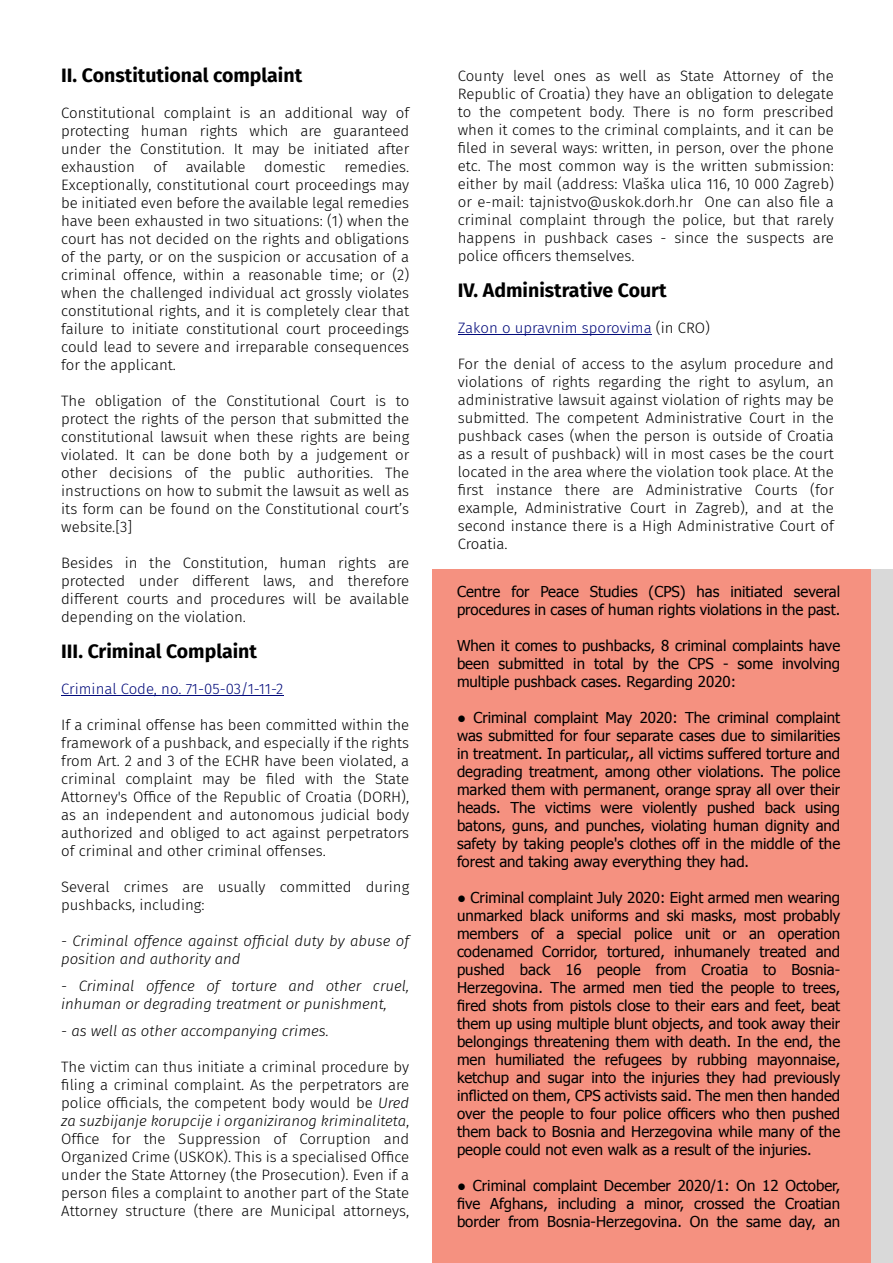
<style>
.page{position:relative;width:893px;height:1263px;background:#fff}
.page>*{position:absolute;margin:0;border:0;box-sizing:border-box;transform-origin:0 0}
.t1{font:700 19.5px "Fira Sans";color:#000}
.t2{font:300 15px/18px "Fira Sans";color:#000;text-align:justify}
.t3{font:15px/18px "Tahoma";color:#000;text-align:justify}
.t4{font:italic 300 15px/18px "Fira Sans";color:#000}
.t5{font:300 15px "Fira Sans";color:#00097a}
.s1{font-style:italic}
.s2{color:#000}
</style>
<div class="page">
<hr style="left:61px;top:695px;width:222px;height:1px;background:#00097a">
<hr style="left:458px;top:334px;width:194px;height:1px;background:#00097a">
<div style="left:433px;top:570px;width:460px;height:693px;background:#f59180"></div>
<div style="left:872px;top:570px;width:21px;height:693px;background:#d9d9d9"></div>
<h1 class="t1" style="left:61px;top:64px;width:243px">II. Constitutional complaint</h1>
<p class="t2" style="left:61px;top:104px;width:350px">Constitutional complaint is an additional way of protecting human rights which are guaranteed under the Constitution. It may be initiated after exhaustion of available domestic remedies.<br>Exceptionally, constitutional court proceedings may be initiated even before the available legal remedies have been exhausted in two situations: (1) when the court has not decided on the rights and obligations of the party, or on the suspicion or accusation of a criminal offence, within a reasonable time; or (2) when the challenged individual act grossly violates constitutional rights, and it is completely clear that failure to initiate constitutional court proceedings could lead to severe and irreparable consequences for the applicant.</p>
<p class="t2" style="left:61px;top:392px;width:350px">The obligation of the Constitutional Court is to protect the rights of the person that submitted the constitutional lawsuit when these rights are being violated. It can be done both by a judgement or other decisions of the public authorities. The instructions on how to submit the lawsuit as well as its form can be found on the Constitutional court’s website.[3]</p>
<p class="t2" style="left:61px;top:554px;width:350px">Besides in the Constitution, human rights are protected under different laws, and therefore different courts and procedures will be available depending on the violation.</p>
<h1 class="t1" style="left:61px;top:640px;width:197px">III. Criminal Complaint</h1>
<p class="t5" style="left:61px;top:680px;width:223px">Criminal Code, no. 71-05-03/1-11-2</p>
<p class="t2" style="left:61px;top:716px;width:350px">If a criminal offense has been committed within the framework of a pushback, and especially if the rights from Art. 2 and 3 of the ECHR have been violated, a criminal complaint may be filed with the State Attorney's Office of the Republic of Croatia (DORH), as an independent and autonomous judicial body authorized and obliged to act against perpetrators of criminal and other criminal offenses.</p>
<p class="t2" style="left:61px;top:878px;width:350px">Several crimes are usually committed during pushbacks, including:</p>
<p class="t4" style="left:61px;top:932px;width:350px">- Criminal offence against official duty by abuse of position and authority and</p>
<p class="t4" style="left:61px;top:977px;width:350px">- Criminal offence of torture and other cruel, inhuman or degrading treatment or punishment,</p>
<p class="t4" style="left:61px;top:1022px;width:269px">- as well as other accompanying crimes.</p>
<p class="t2" style="left:61px;top:1058px;width:350px">The victim can thus initiate a criminal procedure by filing a criminal complaint. As the perpetrators are police officials, the competent body would be <span class="s1">Ured za suzbijanje korupcije i organiziranog kriminaliteta</span>, Office for the Suppression of Corruption and Organized Crime (USKOK). This is a specialised Office under the State Attorney (the Prosecution). Even if a person files a complaint to another part of the State Attorney structure (there are Municipal attorneys,</p>
<p class="t2" style="left:458px;top:67px;width:378px">County level ones as well as State Attorney of the Republic of Croatia) they have an obligation to delegate to the competent body. There is no form prescribed when it comes to the criminal complaints, and it can be filed in several ways: written, in person, over the phone etc. The most common way is the written submission: either by mail (address: Vlaška ulica 116, 10 000 Zagreb) or e-mail: tajnistvo@uskok.dorh.hr One can also file a criminal complaint through the police, but that rarely happens in pushback cases - since the suspects are police officers themselves.</p>
<h1 class="t1" style="left:458px;top:279px;width:210px">IV. Administrative Court</h1>
<p class="t5" style="left:458px;top:319px;width:254px">Zakon o upravnim sporovima <span class="s2">(in CRO)</span></p>
<p class="t2" style="left:458px;top:355px;width:378px">For the denial of access to the asylum procedure and violations of rights regarding the right to asylum, an administrative lawsuit against violation of rights may be submitted. The competent Administrative Court in the pushback cases (when the person is outside of Croatia as a result of pushback) will in most cases be the court located in the area where the violation took place. At the first instance there are Administrative Courts (for example, Administrative Court in Zagreb), and at the second instance there is a High Administrative Court of Croatia.</p>
<p class="t3" style="left:457px;top:584px;width:385px">Centre for Peace Studies (CPS) has initiated several procedures in cases of human rights violations in the past.</p>
<p class="t3" style="left:457px;top:638px;width:385px">When it comes to pushbacks, 8 criminal complaints have been submitted in total by the CPS - some involving multiple pushback cases. Regarding 2020:</p>
<p class="t3" style="left:457px;top:710px;width:385px">● Criminal complaint May 2020: The criminal complaint was submitted for four separate cases due to similarities in treatment. In particular,, all victims suffered torture and degrading treatment, among other violations. The police marked them with permanent, orange spray all over their heads. The victims were violently pushed back using batons, guns, and punches, violating human dignity and safety by taking people's clothes off in the middle of the forest and taking away everything they had.</p>
<p class="t3" style="left:457px;top:890px;width:385px">● Criminal complaint July 2020: Eight armed men wearing unmarked black uniforms and ski masks, most probably members of a special police unit or an operation codenamed Corridor, tortured, inhumanely treated and pushed back 16 people from Croatia to Bosnia-Herzegovina. The armed men tied the people to trees, fired shots from pistols close to their ears and feet, beat them up using multiple blunt objects, and took away their belongings threatening them with death. In the end, the men humiliated the refugees by rubbing mayonnaise, ketchup and sugar into the injuries they had previously inflicted on them, CPS activists said. The men then handed over the people to four police officers who then pushed them back to Bosnia and Herzegovina while many of the people could not even walk as a result of the injuries.</p>
<p class="t3" style="left:457px;top:1178px;width:385px">● Criminal complaint December 2020/1: On 12 October, five Afghans, including a minor, crossed the Croatian border from Bosnia-Herzegovina. On the same day, an</p>
</div>
